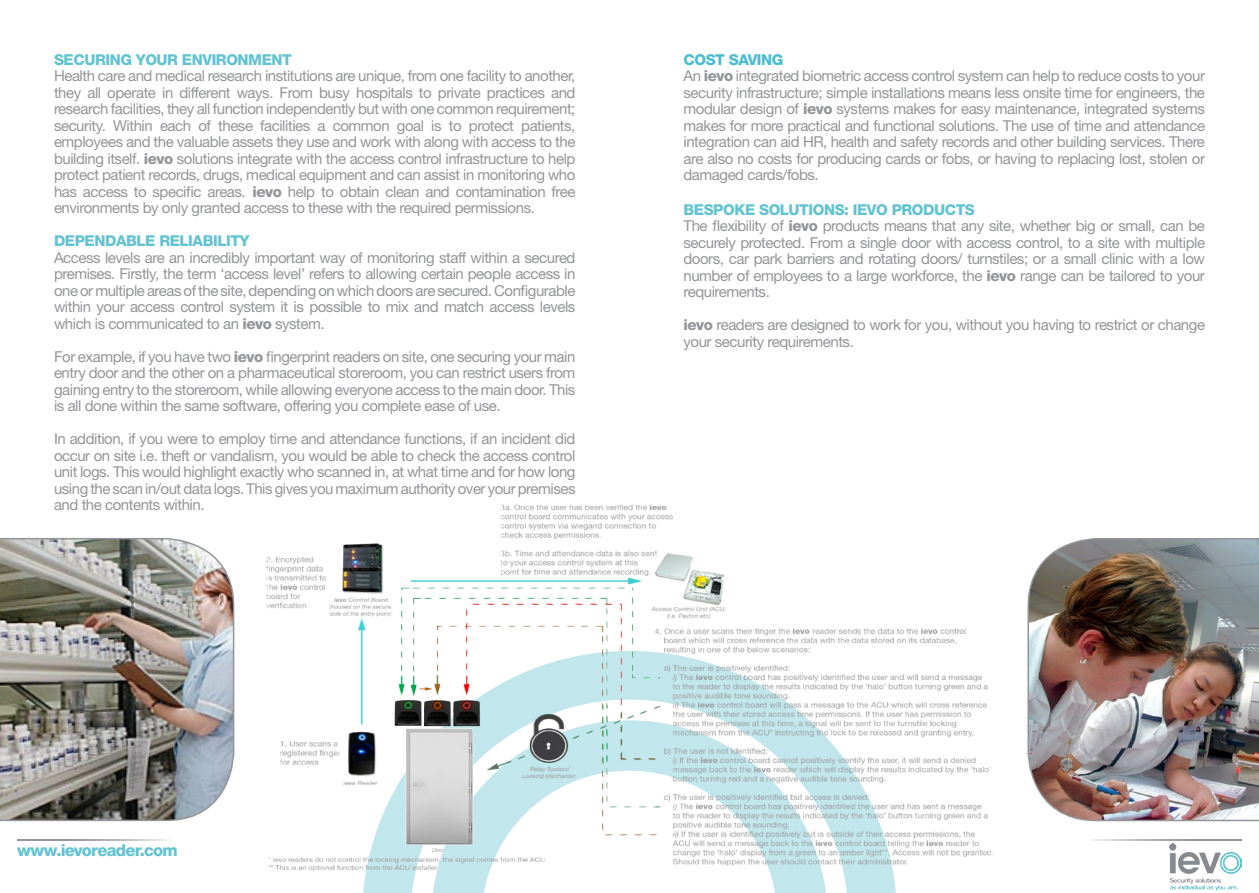
<style>
.page{position:relative;width:1259px;height:893px;background:#fff}
.page>*{position:absolute;margin:0;border:0;box-sizing:border-box;transform-origin:0 0}
.t1{font:800 16.5px "Helvetica Neue LT Std";letter-spacing:-.045em;color:#63c3d1}
.t2{font:15px/16.5px "Helvetica Neue LT Std";letter-spacing:-.03em;color:#94959a;text-align:justify}
.t3{font:800 15px "Helvetica Neue LT Std";letter-spacing:-.03em;color:#63c3d1}
.t4{font:800 15px "Helvetica Neue LT Std";letter-spacing:-.03em;color:#4bbdce}
.s1{font-weight:800}
</style>
<div class="page">
<svg style="left:363px;top:874px;width:533px;height:19px"></svg>
<hr style="left:17px;top:839px;width:261px;height:2px;background:#94959a">
<img style="left:261px;top:504px;width:732px;height:370px">
<hr style="left:981px;top:839px;width:261px;height:2px;background:#94959a">
<img style="left:1169px;top:843px;width:73px;height:48px">
<img style="left:0;top:538px;width:235px;height:284px">
<img style="left:1027px;top:538px;width:232px;height:284px">
<p class="t3" style="left:54px;top:50px;width:239px">SECURING YOUR ENVIRONMENT</p>
<p class="t2" style="left:54px;top:67px;width:523px">Health care and medical research institutions are unique, from one facility to another, they all operate in different ways. From busy hospitals to private practices and research facilities, they all function independently but with one common requirement; security. Within each of these facilities a common goal is to protect patients, employees and the valuable assets they use and work with along with access to the building itself. <span class="s1">ievo</span> solutions integrate with the access control infrastructure to help protect patient records, drugs, medical equipment and can assist in monitoring who has access to specific areas. <span class="s1">ievo</span> help to obtain clean and contamination free environments by only granted access to these with the required permissions.</p>
<p class="t3" style="left:54px;top:232px;width:197px">DEPENDABLE RELIABILITY</p>
<p class="t2" style="left:54px;top:249px;width:523px">Access levels are an incredibly important way of monitoring staff within a secured premises. Firstly, the term ‘access level’ refers to allowing certain people access in one or multiple areas of the site, depending on which doors are secured. Configurable within your access control system it is possible to mix and match access levels which is communicated to an <span class="s1">ievo</span> system.</p>
<p class="t2" style="left:54px;top:348px;width:523px">For example, if you have two <span class="s1">ievo</span> fingerprint readers on site, one securing your main entry door and the other on a pharmaceutical storeroom, you can restrict users from gaining entry to the storeroom, while allowing everyone access to the main door. This is all done within the same software, offering you complete ease of use.</p>
<p class="t2" style="left:54px;top:430px;width:523px">In addition, if you were to employ time and attendance functions, if an incident did occur on site i.e. theft or vandalism, you would be able to check the access control unit logs. This would highlight exactly who scanned in, at what time and for how long using the scan in/out data logs. This gives you maximum authority over your premises and the contents within.</p>
<p class="t4" style="left:683px;top:50px;width:102px">COST SAVING</p>
<p class="t2" style="left:683px;top:67px;width:523px">An <span class="s1">ievo</span> integrated biometric access control system can help to reduce costs to your</p>
<p class="t2" style="left:683px;top:84px;width:523px">security infrastructure; simple installations means less onsite time for engineers, the modular design of <span class="s1">ievo</span> systems makes for easy maintenance, integrated systems makes for more practical and functional solutions. The use of time and attendance integration can aid HR, health and safety records and other building services. There are also no costs for producing cards or fobs, or having to replacing lost, stolen or damaged cards/fobs.</p>
<p class="t3" style="left:683px;top:200px;width:293px">BESPOKE SOLUTIONS: IEVO PRODUCTS</p>
<p class="t2" style="left:683px;top:217px;width:523px">The flexibility of <span class="s1">ievo</span> products means that any site, whether big or small, can be securely protected. From a single door with access control, to a site with multiple doors, car park barriers and rotating doors/ turnstiles; or a small clinic with a low number of employees to a large workforce, the <span class="s1">ievo</span> range can be tailored to your requirements.</p>
<p class="t2" style="left:683px;top:316px;width:523px"><span class="s1">ievo</span> readers are designed to work for you, without you having to restrict or change your security requirements.</p>
<p class="t1" style="left:17px;top:840px;width:162px">www.ievoreader.com</p>
</div>
